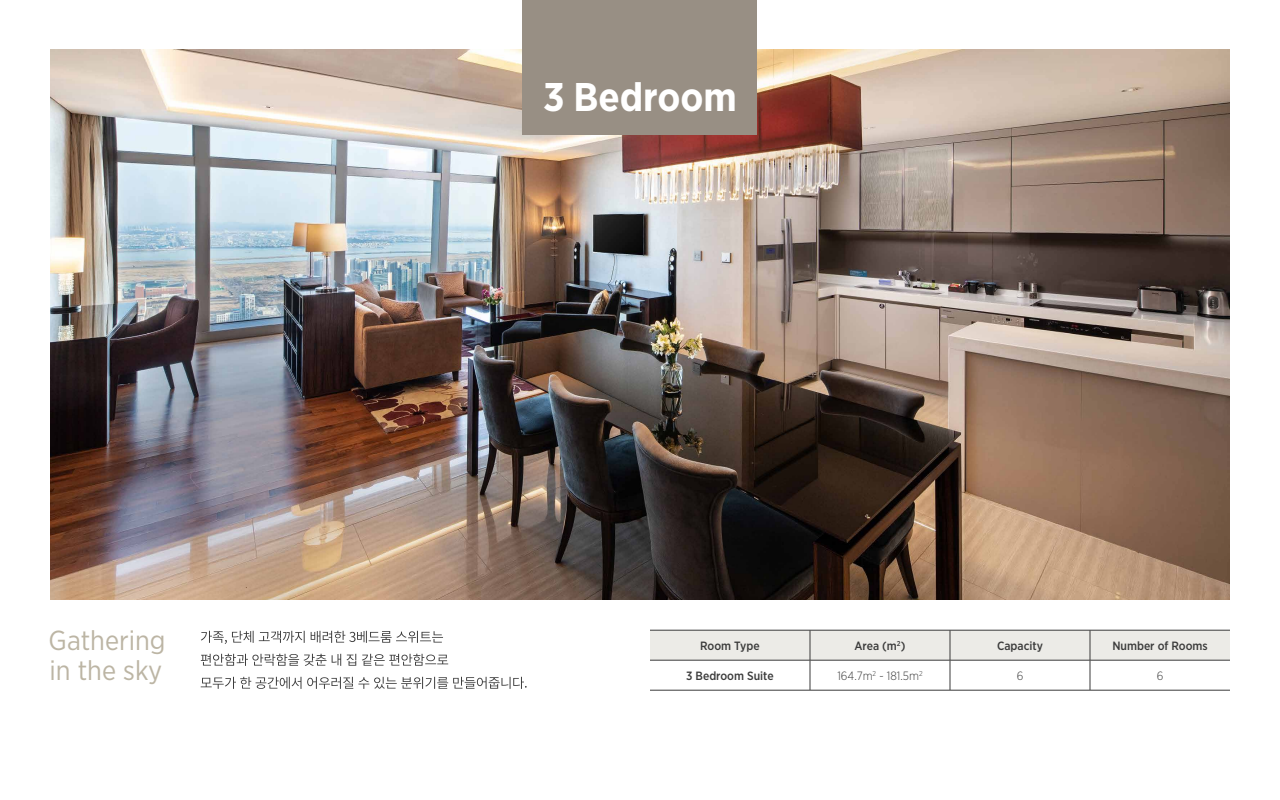
<style>
.page{position:relative;width:1280px;height:800px;background:#fff}
.page>*{position:absolute;margin:0;border:0;box-sizing:border-box;transform-origin:0 0}
.t1{font:700 40px "Gotham Narrow";color:#fff}
.t2{font:27.5px/30px "Gotham Narrow";color:#bcb5a4}
.t3{font:500 12px "Gotham Narrow";color:#3b3b3b}
.t4{font:300 12px "Gotham Narrow";color:#3b3b3b}
</style>
<div class="page">
<svg style="left:201px;top:631px;width:242px;height:13px"></svg>
<svg style="left:201px;top:654px;width:247px;height:12px"></svg>
<svg style="left:201px;top:677px;width:326px;height:12px"></svg>
<div style="left:650px;top:631px;width:580px;height:29px;background:#ecebe7"></div>
<hr style="left:650px;top:630px;width:160px;height:1px;background:#3b3b3b">
<hr style="left:810px;top:630px;width:140px;height:1px;background:#3b3b3b">
<hr style="left:810px;top:630px;width:1px;height:30px;background:#3b3b3b">
<hr style="left:950px;top:630px;width:140px;height:1px;background:#3b3b3b">
<hr style="left:950px;top:630px;width:1px;height:30px;background:#3b3b3b">
<hr style="left:1090px;top:630px;width:140px;height:1px;background:#3b3b3b">
<hr style="left:1090px;top:630px;width:1px;height:30px;background:#3b3b3b">
<hr style="left:650px;top:660px;width:160px;height:1px;background:#3b3b3b">
<hr style="left:810px;top:660px;width:140px;height:1px;background:#3b3b3b">
<hr style="left:810px;top:660px;width:1px;height:30px;background:#3b3b3b">
<hr style="left:950px;top:660px;width:140px;height:1px;background:#3b3b3b">
<hr style="left:950px;top:660px;width:1px;height:30px;background:#3b3b3b">
<hr style="left:1090px;top:660px;width:140px;height:1px;background:#3b3b3b">
<hr style="left:1090px;top:660px;width:1px;height:30px;background:#3b3b3b">
<hr style="left:650px;top:690px;width:160px;height:1px;background:#3b3b3b">
<hr style="left:810px;top:690px;width:140px;height:1px;background:#3b3b3b">
<hr style="left:950px;top:690px;width:140px;height:1px;background:#3b3b3b">
<hr style="left:1090px;top:690px;width:140px;height:1px;background:#3b3b3b">
<img style="left:50px;top:50px;width:1180px;height:550px">
<div style="left:522px;top:0;width:236px;height:135px;background:#988f84"></div>
<h1 class="t1" style="left:543px;top:72px;width:196px">3 Bedroom</h1>
<h2 class="t2" style="left:48px;top:625px;width:119px">Gathering in the sky</h2>
<p class="t3" style="left:700px;top:638px;width:61px">Room Type</p>
<p class="t3" style="left:855px;top:638px;width:52px">Area (m<sup>2</sup>)</p>
<p class="t3" style="left:997px;top:638px;width:47px">Capacity</p>
<p class="t3" style="left:1112px;top:638px;width:97px">Number of Rooms</p>
<p class="t3" style="left:686px;top:668px;width:89px">3 Bedroom Suite</p>
<p class="t4" style="left:837px;top:669px;width:87px">164.7m<sup>2</sup> ~ 181.5m<sup>2</sup></p>
<p class="t4" style="left:1017px;top:669px;width:8px">6</p>
<p class="t4" style="left:1157px;top:669px;width:8px">6</p>
</div>
